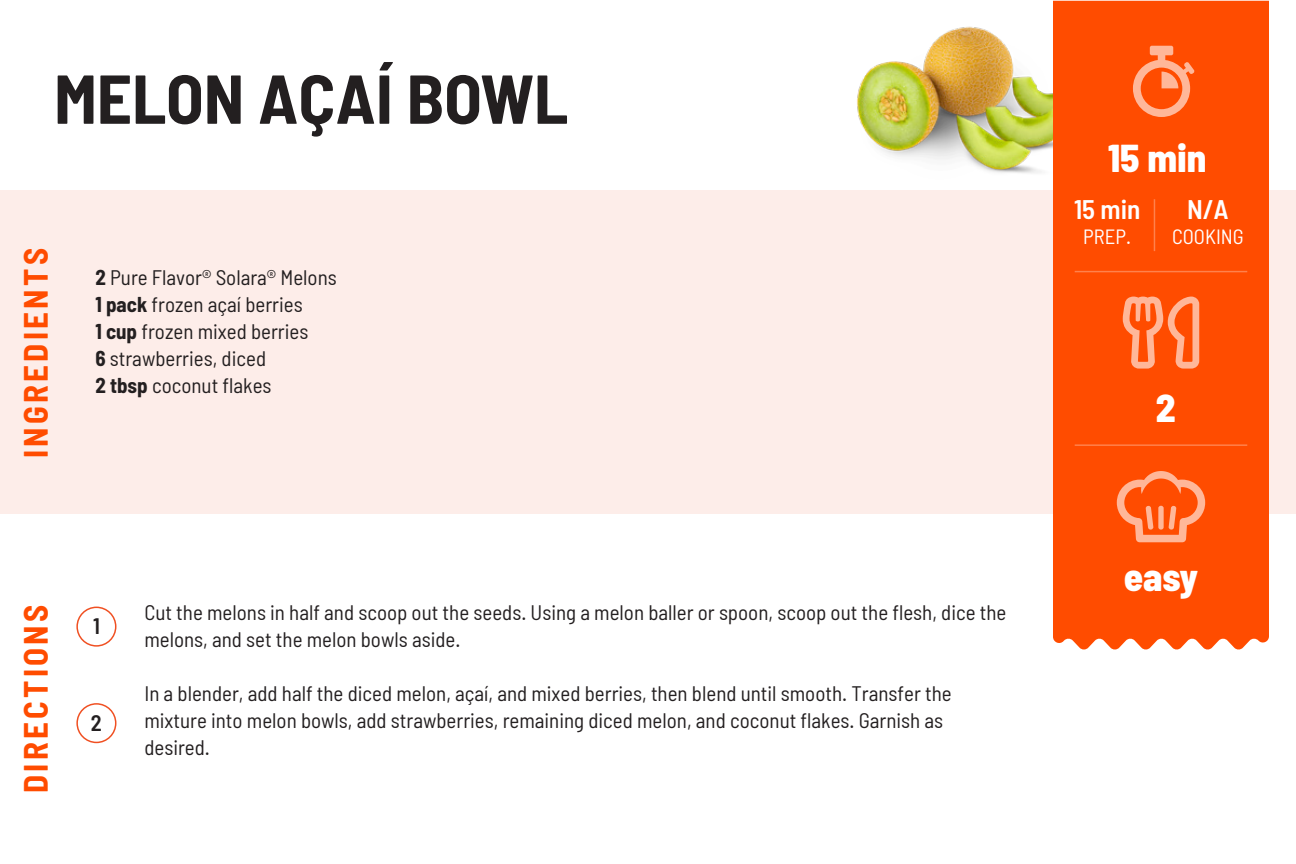
<style>
.page{position:relative;width:1296px;height:864px;background:#fff}
.page>*{position:absolute;margin:0;border:0;box-sizing:border-box;transform-origin:0 0}
.t1{font:700 semi-condensed 69px "Barlow";color:#231f20}
.t2{font:800 semi-condensed 39px "Barlow";color:#fff}
.t3{font:700 semi-condensed 33px "Barlow";letter-spacing:.1em;color:#ff4c00}
.t4{font:600 semi-condensed 27px "Barlow";color:#fff}
.t5{font:600 semi-condensed 22.5px "Barlow";color:#231f20}
.t6{font:semi-condensed 21px/27px "Barlow";color:#231f20}
.t7{font:semi-condensed 20.7px "Barlow";color:#fff}
.s1{font-weight:700}
</style>
<div class="page">
<img style="left:857px;top:0;width:316px;height:173px">
<div style="left:0;top:190px;width:1296px;height:324px;background:#fdede9"></div>
<div style="left:1053px;top:1px;width:216px;height:649px;background:#ff4c00"></div>
<svg style="left:1123px;top:297px;width:76px;height:72px;background:#ff7b43"></svg>
<svg style="left:1117px;top:471px;width:88px;height:71px;background:#ff6f32"></svg>
<div style="left:1158px;top:506px;width:6px;height:24px;background:#ffb799;border-radius:2px"></div>
<svg style="left:1133px;top:46px;width:61px;height:71px;background:#ff773e"></svg>
<hr style="left:1075px;top:271px;width:172px;height:1px;background:#fff">
<hr style="left:1075px;top:444px;width:172px;height:2px;background:#fff">
<hr style="left:1154px;top:199px;width:1px;height:52px;background:#fff">
<div style="left:76px;top:607px;width:40px;height:40px;border:2px solid #f05022;border-radius:50%"></div>
<div style="left:76px;top:703px;width:40px;height:40px;border:2px solid #f05022;border-radius:50%"></div>
<h1 class="t1" style="left:54px;top:56px;width:516px">MELON AÇAÍ BOWL</h1>
<h3 class="t3" style="left:15px;top:458px;width:211px;rotate:-90deg">INGREDIENTS</h3>
<p class="t6" style="left:95px;top:263px;width:243px"><span class="s1">2</span> Pure Flavor® Solara® Melons<br><span class="s1">1 pack</span> frozen açaí berries<br><span class="s1">1 cup</span> frozen mixed berries<br><span class="s1">6</span> strawberries, diced<br><span class="s1">2 tbsp</span> coconut flakes</p>
<h3 class="t3" style="left:15px;top:793px;width:190px;rotate:-90deg">DIRECTIONS</h3>
<p class="t5" style="left:93px;top:612px;width:8px">1</p>
<p class="t5" style="left:91px;top:709px;width:12px">2</p>
<p class="t6" style="left:144px;top:599px;width:864px">Cut the melons in half and scoop out the seeds. Using a melon baller or spoon, scoop out the flesh, dice the melons, and set the melon bowls aside.</p>
<p class="t6" style="left:144px;top:680px;width:809px">In a blender, add half the diced melon, açaí, and mixed berries, then blend until smooth. Transfer the mixture into melon bowls, add strawberries, remaining diced melon, and coconut flakes. Garnish as desired.</p>
<h2 class="t2" style="left:1108px;top:133px;width:100px">15 min</h2>
<p class="t4" style="left:1074px;top:193px;width:68px">15 min</p>
<p class="t7" style="left:1083px;top:224px;width:49px">PREP.</p>
<p class="t4" style="left:1187px;top:193px;width:43px">N/A</p>
<p class="t7" style="left:1172px;top:224px;width:73px">COOKING</p>
<h2 class="t2" style="left:1156px;top:384px;width:21px">2</h2>
<h2 class="t2" style="left:1124px;top:553px;width:76px">easy</h2>
</div>
